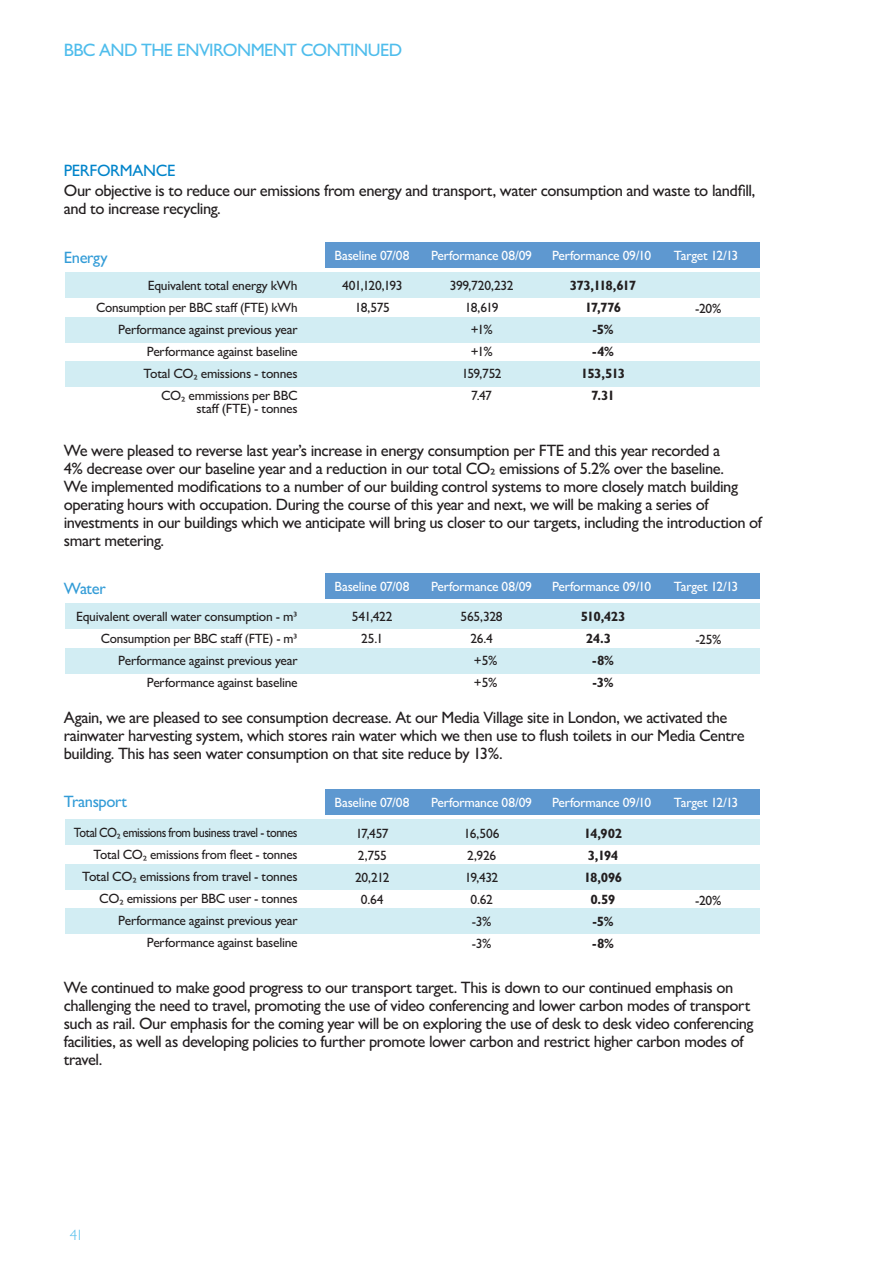
<style>
.page{position:relative;width:893px;height:1263px;background:#fff}
.page>*{position:absolute;margin:0;border:0;box-sizing:border-box;transform-origin:0 0}
.t1{font:500 18px "Gill Sans MT Pro";letter-spacing:-.035em;color:#4fbdec}
.t2{font:500 16.5px/18px "Gill Sans MT Pro";letter-spacing:-.025em;color:#231f20}
.t3{font:500 16.5px "Gill Sans MT Pro";letter-spacing:-.025em;color:#339cd7}
.t4{font:300 15px "Gill Sans MT Pro";color:#4fbdec}
.t5{font:500 13.5px/13.5px "Gill Sans MT Pro";letter-spacing:-.02em;color:#231f20;text-align:right}
.t6{font:500 13.5px "Gill Sans MT Pro";letter-spacing:-.02em;color:#fff}
.t7{font:700 13.5px "Gill Sans MT Pro";letter-spacing:-.065em;color:#231f20}
.t8{font:500 13.5px "Gill Sans MT Pro";letter-spacing:-.04em;color:#231f20;scale:.9 1}
.t9{font:500 13.5px "Gill Sans MT Pro";letter-spacing:-.05em;color:#231f20}
.s1{color:#0084ca}
</style>
<div class="page">
<div style="left:325px;top:242px;width:434px;height:25px;background:#5e98d0"></div>
<div style="left:65px;top:273px;width:694px;height:25px;background:#d2edf3"></div>
<div style="left:65px;top:317px;width:694px;height:25px;background:#d2edf3"></div>
<div style="left:65px;top:361px;width:694px;height:25px;background:#d2edf3"></div>
<div style="left:325px;top:573px;width:434px;height:25px;background:#5e98d0"></div>
<div style="left:65px;top:603px;width:694px;height:25px;background:#d2edf3"></div>
<div style="left:65px;top:648px;width:694px;height:25px;background:#d2edf3"></div>
<div style="left:325px;top:790px;width:434px;height:25px;background:#5e98d0"></div>
<div style="left:65px;top:820px;width:694px;height:25px;background:#d2edf3"></div>
<div style="left:65px;top:865px;width:694px;height:25px;background:#d2edf3"></div>
<div style="left:65px;top:908px;width:694px;height:25px;background:#d2edf3"></div>
<p class="t1" style="left:64px;top:39px;width:340px">BBC AND THE ENVIRONMENT CONTINUED</p>
<p class="t2" style="left:64px;top:161px;width:693px;line-height:20.1px"><span class="s1">PERFORMANCE<br></span>Our objective is to reduce our emissions from energy and transport, water consumption and waste to landfill,</p>
<p class="t2" style="left:64px;top:200px;width:159px">and to increase recycling.</p>
<p class="t3" style="left:64px;top:247px;width:45px">Energy</p>
<p class="t6" style="left:334px;top:247px;width:76px">Baseline 07/08</p>
<p class="t6" style="left:431px;top:247px;width:103px">Performance 08/09</p>
<p class="t6" style="left:552px;top:247px;width:101px">Performance 09/10</p>
<p class="t6" style="left:674px;top:247px;width:66px">Target 12/13</p>
<p class="t5" style="left:148px;top:278px;width:151px">Equivalent total energy kWh</p>
<p class="t9" style="left:342px;top:278px;width:62px">401,120,193</p>
<p class="t5" style="left:450px;top:279px;width:65px">399,720,232</p>
<p class="t7" style="left:570px;top:277px;width:68px">373,118,617</p>
<p class="t5" style="left:96px;top:300px;width:203px">Consumption per BBC staff (FTE) kWh</p>
<p class="t5" style="left:355px;top:301px;width:37px">18,575</p>
<p class="t5" style="left:465px;top:301px;width:35px">18,619</p>
<p class="t7" style="left:585px;top:299px;width:38px">17,776</p>
<p class="t5" style="left:695px;top:302px;width:28px">-20%</p>
<p class="t5" style="left:118px;top:322px;width:181px">Performance against previous year</p>
<p class="t5" style="left:471px;top:323px;width:23px">+1%</p>
<p class="t7" style="left:593px;top:321px;width:22px">-5%</p>
<p class="t5" style="left:147px;top:344px;width:152px">Performance against baseline</p>
<p class="t5" style="left:471px;top:345px;width:23px">+1%</p>
<p class="t7" style="left:592px;top:343px;width:23px">-4%</p>
<p class="t5" style="left:143px;top:366px;width:156px">Total CO2 emissions - tonnes</p>
<p class="t5" style="left:462px;top:367px;width:41px">159,752</p>
<p class="t7" style="left:581px;top:365px;width:46px">153,513</p>
<p class="t5" style="left:161px;top:388px;width:138px">CO2 emmissions per BBC staff (FTE) - tonnes</p>
<p class="t5" style="left:471px;top:389px;width:22px">7.47</p>
<p class="t7" style="left:591px;top:387px;width:25px">7.31</p>
<p class="t2" style="left:64px;top:441px;width:700px">We were pleased to reverse last year’s increase in energy consumption per FTE and this year recorded a<br>4% decrease over our baseline year and a reduction in our total CO2 emissions of 5.2% over the baseline.<br>We implemented modifications to a number of our building control systems to more closely match building operating hours with occupation. During the course of this year and next, we will be making a series of investments in our buildings which we anticipate will bring us closer to our targets, including the introduction of smart metering.</p>
<p class="t3" style="left:64px;top:579px;width:43px">Water</p>
<p class="t6" style="left:334px;top:578px;width:76px">Baseline 07/08</p>
<p class="t6" style="left:431px;top:578px;width:103px">Performance 08/09</p>
<p class="t6" style="left:552px;top:578px;width:101px">Performance 09/10</p>
<p class="t6" style="left:674px;top:578px;width:66px">Target 12/13</p>
<p class="t5" style="left:76px;top:609px;width:223px">Equivalent overall water consumption - m3</p>
<p class="t5" style="left:352px;top:610px;width:42px">541,422</p>
<p class="t5" style="left:461px;top:610px;width:44px">565,328</p>
<p class="t7" style="left:581px;top:608px;width:46px">510,423</p>
<p class="t5" style="left:101px;top:631px;width:198px">Consumption per BBC staff (FTE) - m3</p>
<p class="t5" style="left:361px;top:632px;width:23px">25.1</p>
<p class="t5" style="left:470px;top:632px;width:24px">26.4</p>
<p class="t7" style="left:586px;top:630px;width:27px">24.3</p>
<p class="t5" style="left:695px;top:633px;width:27px">-25%</p>
<p class="t5" style="left:118px;top:653px;width:181px">Performance against previous year</p>
<p class="t5" style="left:474px;top:654px;width:25px">+5%</p>
<p class="t7" style="left:592px;top:652px;width:23px">-8%</p>
<p class="t5" style="left:147px;top:675px;width:152px">Performance against baseline</p>
<p class="t5" style="left:474px;top:676px;width:25px">+5%</p>
<p class="t7" style="left:593px;top:674px;width:22px">-3%</p>
<p class="t2" style="left:64px;top:709px;width:682px">Again, we are pleased to see consumption decrease. At our Media Village site in London, we activated the rainwater harvesting system, which stores rain water which we then use to flush toilets in our Media Centre building. This has seen water consumption on that site reduce by 13%.</p>
<p class="t3" style="left:64px;top:792px;width:65px">Transport</p>
<p class="t6" style="left:334px;top:795px;width:76px">Baseline 07/08</p>
<p class="t6" style="left:431px;top:795px;width:103px">Performance 08/09</p>
<p class="t6" style="left:552px;top:795px;width:101px">Performance 09/10</p>
<p class="t6" style="left:674px;top:795px;width:66px">Target 12/13</p>
<p class="t8" style="left:74px;top:824px;width:250px">Total CO2 emissions from business travel - tonnes</p>
<p class="t5" style="left:356px;top:826px;width:34px">17,457</p>
<p class="t5" style="left:464px;top:826px;width:37px">16,506</p>
<p class="t7" style="left:584px;top:825px;width:40px">14,902</p>
<p class="t5" style="left:94px;top:848px;width:206px">Total CO2 emissions from fleet - tonnes</p>
<p class="t5" style="left:358px;top:848px;width:31px">2,755</p>
<p class="t5" style="left:467px;top:848px;width:31px">2,926</p>
<p class="t7" style="left:588px;top:847px;width:32px">3,194</p>
<p class="t5" style="left:82px;top:870px;width:217px">Total CO2 emissions from travel - tonnes</p>
<p class="t5" style="left:355px;top:870px;width:36px">20,212</p>
<p class="t5" style="left:465px;top:870px;width:35px">19,432</p>
<p class="t7" style="left:584px;top:869px;width:40px">18,096</p>
<p class="t5" style="left:99px;top:892px;width:200px">CO2 emissions per BBC user - tonnes</p>
<p class="t5" style="left:361px;top:892px;width:24px">0.64</p>
<p class="t5" style="left:470px;top:892px;width:24px">0.62</p>
<p class="t7" style="left:590px;top:891px;width:27px">0.59</p>
<p class="t5" style="left:695px;top:893px;width:28px">-20%</p>
<p class="t5" style="left:118px;top:914px;width:181px">Performance against previous year</p>
<p class="t5" style="left:472px;top:914px;width:21px">-3%</p>
<p class="t7" style="left:593px;top:913px;width:22px">-5%</p>
<p class="t5" style="left:147px;top:936px;width:152px">Performance against baseline</p>
<p class="t5" style="left:472px;top:936px;width:21px">-3%</p>
<p class="t7" style="left:592px;top:935px;width:23px">-8%</p>
<p class="t2" style="left:64px;top:978px;width:691px">We continued to make good progress to our transport target. This is down to our continued emphasis on challenging the need to travel, promoting the use of video conferencing and lower carbon modes of transport such as rail. Our emphasis for the coming year will be on exploring the use of desk to desk video conferencing facilities, as well as developing policies to further promote lower carbon and restrict higher carbon modes of travel.</p>
<p class="t4" style="left:70px;top:1226px;width:15px">41</p>
</div>
